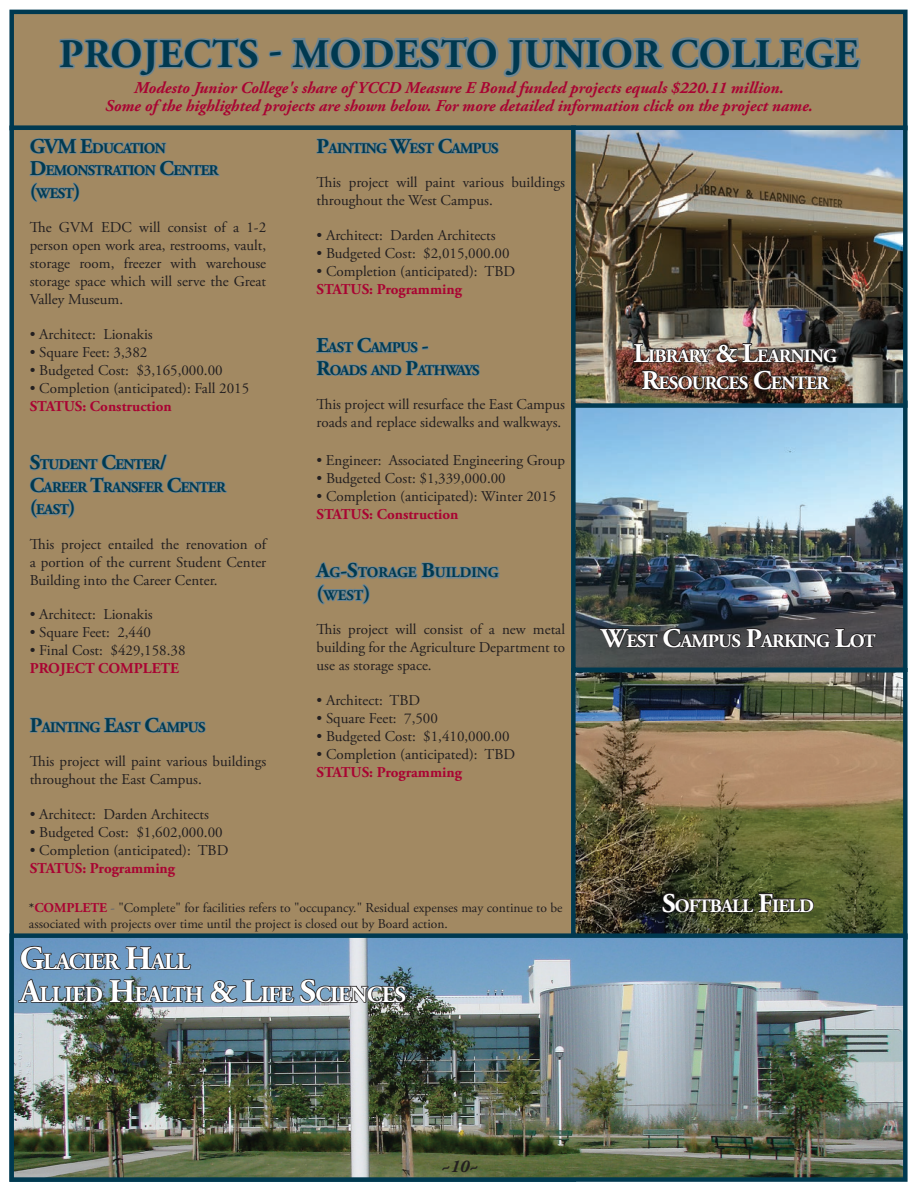
<style>
.page{position:relative;width:918px;height:1188px;background:#fff}
.page>*{position:absolute;margin:0;border:0;box-sizing:border-box;transform-origin:0 0}
.t1{font:700 40.5px "Adobe Garamond Pro";letter-spacing:.015em;color:#003950}
.t2{font:700 23.1px/33px "Adobe Garamond Pro";letter-spacing:-.045em;color:#fff}
.t3{font:700 21px "Adobe Garamond Pro";color:#003950}
.t4{font:700 18.9px/27px "Adobe Garamond Pro";letter-spacing:-.045em;color:#fff;text-align:center}
.t5{font:italic 700 18px "Adobe Garamond Pro";color:#231f20}
.t6{font:italic 700 16.5px/18px "Adobe Garamond Pro";color:#a90332;text-align:center}
.t7{font:15px/18px "Adobe Garamond Pro";color:#231f20}
.t8{font:700 15px "Adobe Garamond Pro";color:#a90332}
.t9{font:700 14.7px/22.5px "Adobe Garamond Pro";letter-spacing:-.045em;color:#003950}
.t10{font:700 14.7px/22.5px "Adobe Garamond Pro";color:#003950}
.t11{font:13.5px/16.2px "Adobe Garamond Pro";color:#231f20}
.t12{font:700 13.5px "Adobe Garamond Pro";color:#a90332}
.s1{font-size:21px}
.s2{font-size:27px}
.s3{font-weight:700;color:#6c6d70}
.s4{color:#231f20}
.s5{font-size:33px}
</style>
<div class="page">
<div style="left:9px;top:10px;width:899px;height:120px;background:#a28962;border:4px solid #003950"></div>
<div style="left:12px;top:128px;width:562px;height:1052px;background:#a28962"></div>
<svg style="left:315px;top:125px;width:185px;height:29px"></svg>
<svg style="left:316px;top:337px;width:164px;height:39px"></svg>
<svg style="left:314px;top:562px;width:186px;height:43px"></svg>
<svg style="left:29px;top:125px;width:192px;height:77px"></svg>
<svg style="left:29px;top:454px;width:198px;height:65px"></svg>
<svg style="left:29px;top:717px;width:177px;height:16px"></svg>
<svg style="left:59px;top:37px;width:200px;height:40px"></svg>
<svg style="left:268px;top:37px;width:593px;height:41px"></svg>
<img style="left:576px;top:408px;width:327px;height:525px">
<div style="left:571px;top:668px;width:337px;height:272px;border:4px solid #003950"></div>
<div style="left:571px;top:400px;width:337px;height:272px;border:4px solid #003950"></div>
<svg style="left:661px;top:888px;width:154px;height:26px"></svg>
<img style="left:600px;top:589px;width:277px;height:60px">
<img style="left:576px;top:131px;width:327px;height:272px">
<div style="left:571px;top:126px;width:337px;height:282px;border:4px solid #003950"></div>
<img style="left:632px;top:342px;width:207px;height:49px">
<img style="left:14px;top:938px;width:889px;height:239px">
<div style="left:9px;top:933px;width:899px;height:249px;border:4px solid #003950"></div>
<svg style="left:20px;top:945px;width:172px;height:26px"></svg>
<svg style="left:17px;top:979px;width:187px;height:25px"></svg>
<svg style="left:210px;top:978px;width:197px;height:26px"></svg>
<h1 class="t1" style="left:59px;top:31px;width:363px">Projects - MO DESTO</h1>
<h1 class="t1" style="left:508px;top:31px;width:75px">JUNIOR</h1>
<h1 class="t1" style="left:671px;top:31px;width:137px">COLLEGE</h1>
<p class="t6" style="left:105px;top:79px;width:709px">Modesto Junior College's share of YCCD Measure E Bond funded projects equals $220.11 million.<br>Some of the highlighted projects are shown below. For more detailed information click on the project name.</p>
<h3 class="t3" style="left:30px;top:134px;width:17px">GVM</h3>
<p class="t9" style="left:30px;top:137px;width:190px;text-indent:50px"><span class="s1">E</span>DUCATION<br><span class="s1">D</span>EMONSTRATION <span class="s1">C</span>ENTER <span class="s1">(</span>WEST<span class="s1">)</span></p>
<p class="t7" style="left:30px;top:219px;width:238px;text-align:justify">The GVM EDC will consist of a 1-2 person open work area, restrooms, vault, storage room, freezer with warehouse storage space which will serve the Great Valley Museum.</p>
<p class="t7" style="left:30px;top:326px;width:125px">• Architect: Lionakis</p>
<p class="t7" style="left:30px;top:344px;width:119px">• Square Feet: 3,382</p>
<p class="t7" style="left:30px;top:362px;width:195px">• Budgeted Cost: $3,165,000.00</p>
<p class="t7" style="left:30px;top:380px;width:221px">• Completion (anticipated): Fall 2015</p>
<p class="t8" style="left:30px;top:397px;width:144px">STATUS: Construction</p>
<p class="t9" style="left:30px;top:454px;width:198px"><span class="s1">S</span>TUDENT <span class="s1">C</span>ENTER<span class="s1">/<br>C</span>AREER <span class="s1">T</span>RANSFER <span class="s1">C</span>ENTER <span class="s1">(</span>EAST<span class="s1">)</span></p>
<p class="t7" style="left:30px;top:536px;width:238px;text-align:justify">This project entailed the renovation of a portion of the current Student Center Building into the Career Center.</p>
<p class="t7" style="left:30px;top:606px;width:125px">• Architect: Lionakis</p>
<p class="t7" style="left:30px;top:624px;width:123px">• Square Feet: 2,440</p>
<p class="t7" style="left:30px;top:642px;width:157px">• Final Cost: $429,158.38</p>
<p class="t8" style="left:30px;top:660px;width:133px">PROJECT COMPLETE</p>
<p class="t9" style="left:30px;top:716px;width:177px"><span class="s1">P</span>AINTING <span class="s1">E</span>AST <span class="s1">C</span>AMPUS</p>
<p class="t7" style="left:30px;top:753px;width:238px">This project will paint various buildings throughout the East Campus.</p>
<p class="t7" style="left:30px;top:806px;width:181px">• Architect: Darden Architects</p>
<p class="t7" style="left:30px;top:824px;width:195px">• Budgeted Cost: $1,602,000.00</p>
<p class="t7" style="left:30px;top:842px;width:200px">• Completion (anticipated): TBD</p>
<p class="t8" style="left:30px;top:859px;width:147px">STATUS: Programming</p>
<p class="t9" style="left:316px;top:137px;width:184px"><span class="s1">P</span>AINTING <span class="s1">W</span>EST <span class="s1">C</span>AMPUS</p>
<p class="t7" style="left:316px;top:174px;width:250px">This project will paint various buildings throughout the West Campus.</p>
<p class="t7" style="left:316px;top:227px;width:181px">• Architect: Darden Architects</p>
<p class="t7" style="left:316px;top:245px;width:195px">• Budgeted Cost: $2,015,000.00</p>
<p class="t7" style="left:316px;top:263px;width:200px">• Completion (anticipated): TBD</p>
<p class="t8" style="left:316px;top:280px;width:147px">STATUS: Programming</p>
<p class="t9" style="left:316px;top:337px;width:165px"><span class="s1">E</span>AST <span class="s1">C</span>AMPUS <span class="s1">-<br>R</span>OADS AND <span class="s1">P</span>ATHWAYS</p>
<p class="t7" style="left:316px;top:396px;width:250px">This project will resurface the East Campus roads and replace sidewalks and walkways.</p>
<p class="t7" style="left:316px;top:452px;width:250px">• Engineer: Associated Engineering Group</p>
<p class="t7" style="left:316px;top:470px;width:191px">• Budgeted Cost: $1,339,000.00</p>
<p class="t7" style="left:316px;top:488px;width:241px">• Completion (anticipated): Winter 2015</p>
<p class="t8" style="left:316px;top:505px;width:144px">STATUS: Construction</p>
<p class="t10" style="left:316px;top:562px;width:184px"><span class="s1">A</span>G<span class="s1">-S</span>TORAGE <span class="s1">B</span>UILDING <span class="s1">(</span>WEST<span class="s1">)</span></p>
<p class="t7" style="left:316px;top:621px;width:250px;text-align:justify">This project will consist of a new metal building for the Agriculture Department to use as storage space.</p>
<p class="t7" style="left:316px;top:692px;width:105px">• Architect: TBD</p>
<p class="t7" style="left:316px;top:710px;width:123px">• Square Feet: 7,500</p>
<p class="t7" style="left:316px;top:728px;width:195px">• Budgeted Cost: $1,410,000.00</p>
<p class="t7" style="left:316px;top:746px;width:200px">• Completion (anticipated): TBD</p>
<p class="t8" style="left:316px;top:763px;width:147px">STATUS: Programming</p>
<p class="t4" style="left:633px;top:343px;width:205px"><span class="s2">L</span>IBRARY <span class="s2">&amp; L</span>EARNING<br><span class="s2">R</span>ESOURCES <span class="s2">C</span>ENTER</p>
<p class="t4" style="left:601px;top:628px;width:276px"><span class="s2">W</span>EST <span class="s2">C</span>AMPUS <span class="s2">P</span>ARKING <span class="s2">L</span>OT</p>
<p class="t11" style="left:29px;top:900px;width:535px;text-indent:82px"><span class="s3">-</span> "Complete" for facilities refers to "occupancy." Residual expenses may continue to be associated with projects over time until the project is closed out by Board action.</p>
<p class="t4" style="left:662px;top:892px;width:152px"><span class="s2">S</span>OFTBALL <span class="s2">F</span>IELD</p>
<p class="t12" style="left:29px;top:899px;width:63px"><span class="s4">*</span>COMPLETE</p>
<h2 class="t2" style="left:20px;top:946px;width:388px"><span class="s5">G</span>LACIER <span class="s5">H</span>ALL<br><span class="s5">A</span>LLIED <span class="s5">H</span>EALTH <span class="s5">&amp; L</span>IFE <span class="s5">S</span>CIENCES</h2>
<p class="t5" style="left:441px;top:1156px;width:39px">~10~</p>
</div>
